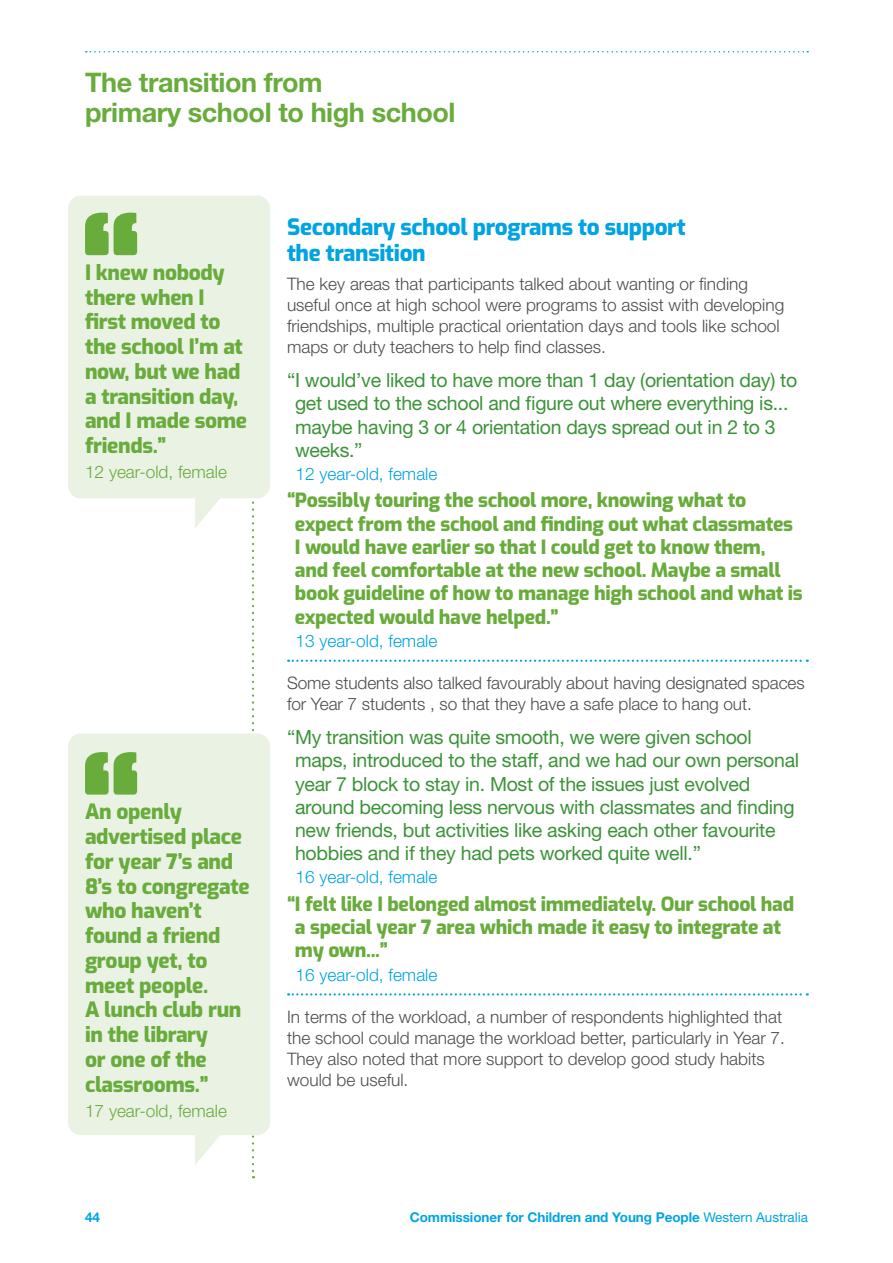
<style>
.page{position:relative;width:893px;height:1263px;background:#fff}
.page>*{position:absolute;margin:0;border:0;box-sizing:border-box;transform-origin:0 0}
.t1{font:700 27px/30px "Helvetica Neue LT Std";letter-spacing:-.015em;color:#68ac3c}
.H2_Header{font:800 22.5px/25.5px "Exo";letter-spacing:-.015em;color:#00a4e3}
.t2{font:800 21px/24.8px "Exo";letter-spacing:-.015em;color:#68ac3c}
.t3{font:19.5px/23.2px "Helvetica Neue LT Std";letter-spacing:-.015em;color:#3c9339}
.t4{font:800 19.5px/23.2px "Exo";letter-spacing:-.015em;color:#68ac3c}
.t5{font:300 17.25px/21px "Helvetica Neue LT Std";color:#4d4d4f}
.t6{font:300 17.25px "Helvetica Neue LT Std";color:#00a4e3}
.t7{font:300 17.25px "Helvetica Neue LT Std";color:#68ac3c}
.t8{font:700 13.5px "Helvetica Neue LT Std";letter-spacing:-.005em;color:#00a4e3}
.s1{font-weight:400}
</style>
<div class="page">
<svg style="left:288px;top:660px;width:520px;height:2px"></svg>
<svg style="left:288px;top:993px;width:520px;height:2px"></svg>
<svg style="left:252px;top:501px;width:2px;height:677px"></svg>
<div style="left:68px;top:196px;width:202px;height:302px;background:#eaf2e4;border-radius:13px"></div>
<svg style="left:85px;top:213px;width:52px;height:42px;background:#7eb859"></svg>
<svg style="left:195px;top:498px;width:26px;height:30px"></svg>
<div style="left:68px;top:733px;width:202px;height:402px;background:#eaf2e4;border-radius:13px"></div>
<svg style="left:85px;top:752px;width:52px;height:43px"></svg>
<svg style="left:195px;top:1135px;width:25px;height:30px"></svg>
<svg style="left:86px;top:51px;width:722px;height:2px"></svg>
<p class="t1" style="left:85px;top:66px;width:372px">The transition from<br>primary school to high school</p>
<p class="t2" style="left:85px;top:259px;width:164px">I knew nobody there when I first moved to the school I’m at now, but we had a transition day, and I made some friends.”</p>
<p class="t7" style="left:85px;top:462px;width:143px">12 year-old, female</p>
<p class="t2" style="left:85px;top:798px;width:166px">An openly advertised place for year 7’s and<br>8’s to congregate who haven’t found a friend group yet, to meet people.<br>A lunch club run in the library<br>or one of the classrooms.”</p>
<p class="t7" style="left:85px;top:1100px;width:143px">17 year-old, female</p>
<p class="H2_Header" style="left:287px;top:213px;width:400px">Secondary school programs to support the transition</p>
<p class="t5" style="left:287px;top:273px;width:499px">The key areas that participants talked about wanting or finding useful once at high school were programs to assist with developing friendships, multiple practical orientation days and tools like school maps or duty teachers to help find classes.</p>
<p class="t3" style="left:295px;top:368px;width:504px;text-indent:-8px">“I would’ve liked to have more than 1 day (orientation day) to get used to the school and figure out where everything is... maybe having 3 or 4 orientation days spread out in 2 to 3 weeks.”</p>
<p class="t6" style="left:296px;top:463px;width:143px">12 year-old, female</p>
<p class="t4" style="left:295px;top:488px;width:509px;text-indent:-8px">“Possibly touring the school more, knowing what to expect from the school and finding out what classmates I would have earlier so that I could get to know them, and feel comfortable at the new school. Maybe a small book guideline of how to manage high school and what is expected would have helped.”</p>
<p class="t6" style="left:296px;top:630px;width:143px">13 year-old, female</p>
<p class="t5" style="left:287px;top:672px;width:519px">Some students also talked favourably about having designated spaces for Year 7 students , so that they have a safe place to hang out.</p>
<p class="t3" style="left:295px;top:725px;width:506px;text-indent:-8px">“My transition was quite smooth, we were given school maps, introduced to the staff, and we had our own personal year 7 block to stay in. Most of the issues just evolved around becoming less nervous with classmates and finding new friends, but activities like asking each other favourite hobbies and if they had pets worked quite well.”</p>
<p class="t6" style="left:296px;top:867px;width:143px">16 year-old, female</p>
<p class="t4" style="left:295px;top:891px;width:501px;text-indent:-8px">“I felt like I belonged almost immediately. Our school had a special year 7 area which made it easy to integrate at my own...”</p>
<p class="t6" style="left:296px;top:964px;width:143px">16 year-old, female</p>
<p class="t5" style="left:287px;top:1006px;width:499px">In terms of the workload, a number of respondents highlighted that the school could manage the workload better, particularly in Year 7.<br>They also noted that more support to develop good study habits would be useful.</p>
<p class="t8" style="left:85px;top:1208px;width:16px">44</p>
<p class="t8" style="left:410px;top:1208px;width:400px">Commissioner for Children and Young People <span class="s1">Western Australia</span></p>
</div>
